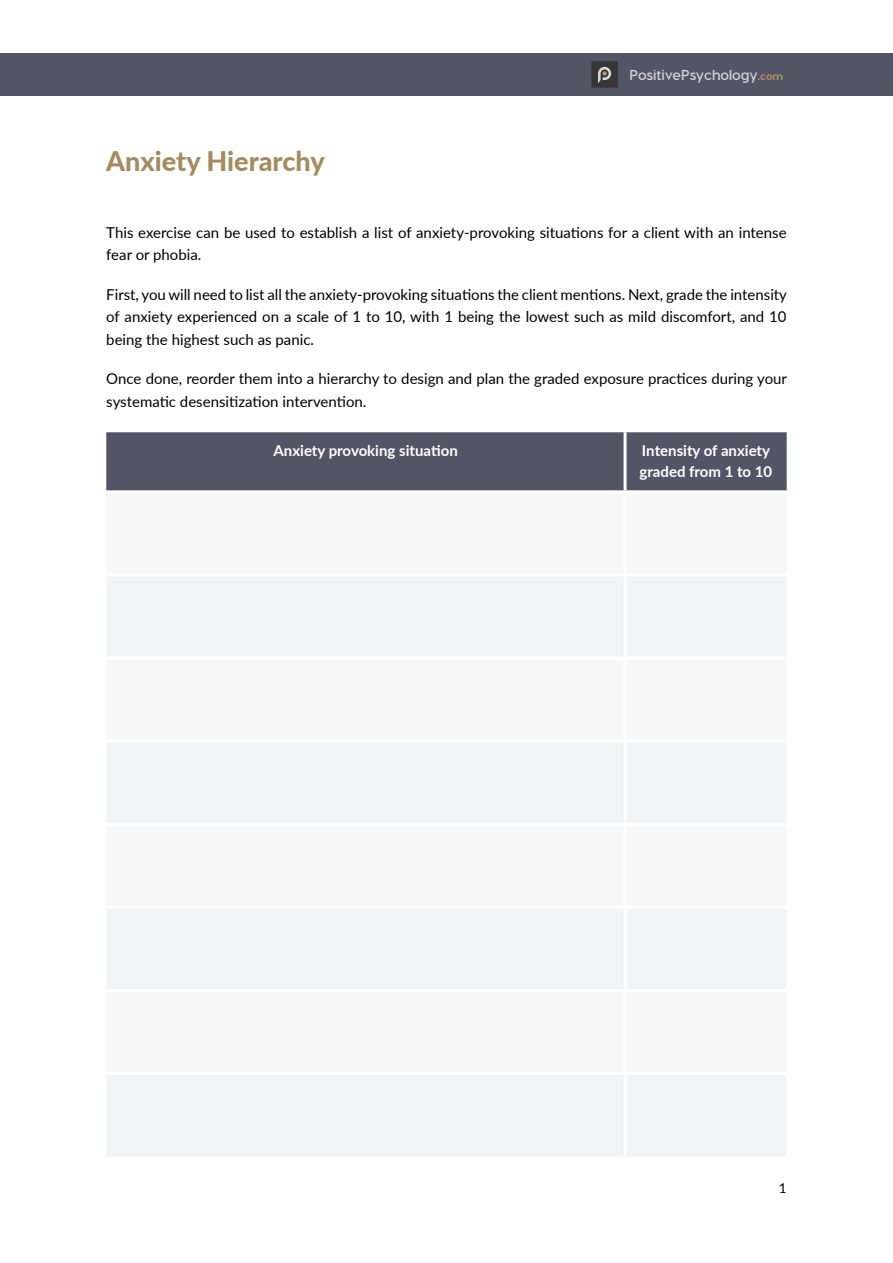
<style>
.page{position:relative;width:893px;height:1263px;background:#fff}
.page>*{position:absolute;margin:0;border:0;box-sizing:border-box;transform-origin:0 0}
.t1{font:800 27px "Lato";color:#a58b5d}
.t2{font:15px/22.5px "Lato";color:#000}
.t3{font:700 15px/21px "Lato";color:#fff}
.t4{font:700 14.4px "Visby CF";color:#d6d7da}
.t5{font:13.5px "Lato";color:#000}
.s1{font-weight:800;font-size:10.8px;color:#af9364}
</style>
<div class="page">
<div style="left:0;top:53px;width:893px;height:43px;background:#525566"></div>
<div style="left:591px;top:61px;width:27px;height:27px;background:#363638"></div>
<svg style="left:598px;top:67px;width:13px;height:16px"></svg>
<div style="left:106px;top:432px;width:681px;height:58px;background:#525566"></div>
<div style="left:107px;top:577px;width:679px;height:579px;background:#f3f4f5"></div>
<hr style="left:624px;top:432px;width:3px;height:58px;background:#fff">
<hr style="left:624px;top:576px;width:3px;height:80px;background:#fff">
<hr style="left:106px;top:656px;width:519px;height:3px;background:#fff">
<hr style="left:625px;top:656px;width:162px;height:3px;background:#fff">
<hr style="left:624px;top:659px;width:3px;height:81px;background:#fff">
<hr style="left:106px;top:740px;width:519px;height:3px;background:#fff">
<hr style="left:625px;top:740px;width:162px;height:3px;background:#fff">
<hr style="left:624px;top:743px;width:3px;height:80px;background:#fff">
<hr style="left:106px;top:823px;width:519px;height:3px;background:#fff">
<hr style="left:625px;top:823px;width:162px;height:3px;background:#fff">
<hr style="left:624px;top:826px;width:3px;height:80px;background:#fff">
<hr style="left:106px;top:906px;width:519px;height:3px;background:#fff">
<hr style="left:625px;top:906px;width:162px;height:3px;background:#fff">
<hr style="left:624px;top:909px;width:3px;height:80px;background:#fff">
<hr style="left:106px;top:989px;width:519px;height:3px;background:#fff">
<hr style="left:625px;top:989px;width:162px;height:3px;background:#fff">
<hr style="left:624px;top:992px;width:3px;height:80px;background:#fff">
<hr style="left:106px;top:1072px;width:519px;height:3px;background:#fff">
<hr style="left:625px;top:1072px;width:162px;height:3px;background:#fff">
<hr style="left:624px;top:1075px;width:3px;height:82px;background:#fff">
<h1 class="t1" style="left:106px;top:141px;width:220px">Anxiety Hierarchy</h1>
<p class="t4" style="left:629px;top:66px;width:155px">PositivePsychology<span class="s1">.com</span></p>
<p class="t2" style="left:106px;top:220px;width:682px">This exercise can be used to establish a list of anxiety-provoking situations for a client with an intense fear or phobia.</p>
<p class="t2" style="left:106px;top:282px;width:682px;text-align:justify">First, you will need to list all the anxiety-provoking situations the client mentions. Next, grade the intensity of anxiety experienced on a scale of 1 to 10, with 1 being the lowest such as mild discomfort, and 10 being the highest such as panic.</p>
<p class="t2" style="left:106px;top:367px;width:682px">Once done, reorder them into a hierarchy to design and plan the graded exposure practices during your systematic desensitization intervention.</p>
<p class="t3" style="left:274px;top:440px;width:186px">Anxiety provoking situation</p>
<p class="t3" style="left:639px;top:440px;width:134px">Intensity of anxiety graded from 1 to 10</p>
<p class="t5" style="left:779px;top:1178px;width:9px">1</p>
</div>
